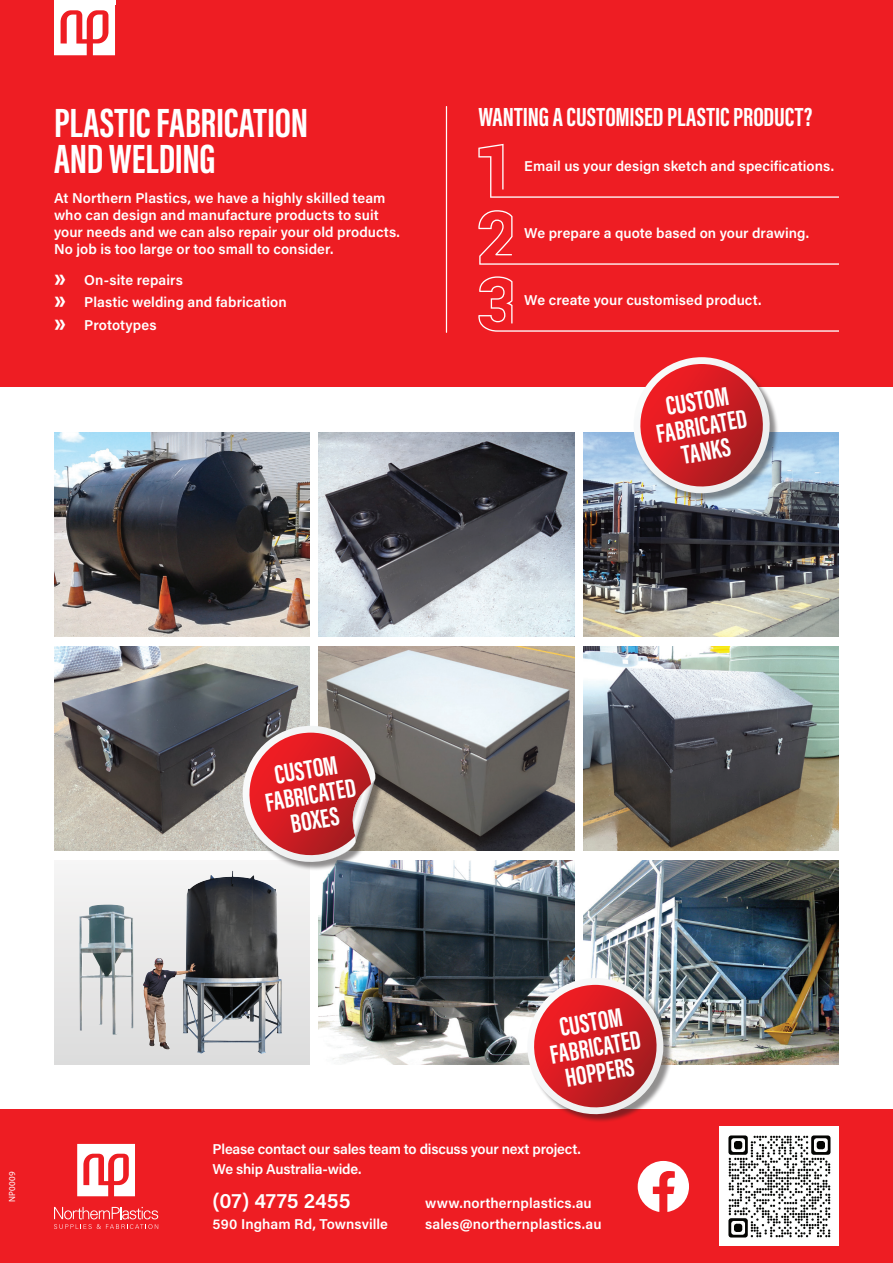
<style>
.page{position:relative;width:893px;height:1263px;background:#fff}
.page>*{position:absolute;margin:0;border:0;box-sizing:border-box;transform-origin:0 0}
.t1{font:700 42px/36px "Acumin Pro Extra Cond";letter-spacing:-.005em;color:#fff}
.t2{font:700 27px/25.5px "Acumin Pro Extra Cond";color:#fff;text-align:center}
.t3{font:600 21px "Acumin Pro";color:#fff}
.t4{font:600 14.25px/17.1px "Acumin Pro";letter-spacing:.005em;color:#fff}
.t5{font:600 14.25px "Acumin Pro";letter-spacing:-.015em;color:#fff}
.t6{font:9px "Myriad Pro";letter-spacing:.02em;color:#fff}
.s1{font-family:"Acumin Pro Extra Cond";font-weight:700;font-size:31.5px}
</style>
<div class="page">
<svg style="left:54px;top:870px;width:255px;height:194px"></svg>
<div style="left:0;top:0;width:893px;height:387px;background:#ee1d23"></div>
<hr style="left:446px;top:106px;width:1px;height:226px;background:#fff">
<svg style="left:478px;top:144px;width:361px;height:54px"></svg>
<svg style="left:478px;top:210px;width:361px;height:55px"></svg>
<svg style="left:478px;top:276px;width:361px;height:56px"></svg>
<div style="left:0;top:1110px;width:893px;height:153px;background:#ee1d23"></div>
<svg style="left:54px;top:1207px;width:104px;height:22px"></svg>
<svg style="left:77px;top:1144px;width:58px;height:52px"></svg>
<svg style="left:638px;top:1161px;width:51px;height:51px"></svg>
<img style="left:319px;top:432px;width:255px;height:205px">
<img style="left:54px;top:432px;width:255px;height:205px">
<img style="left:584px;top:432px;width:255px;height:205px">
<img style="left:54px;top:646px;width:255px;height:204px">
<img style="left:584px;top:646px;width:255px;height:204px">
<img style="left:319px;top:646px;width:255px;height:204px">
<img style="left:143px;top:871px;width:89px;height:175px">
<img style="left:79px;top:905px;width:54px;height:129px">
<img style="left:319px;top:860px;width:255px;height:204px">
<img style="left:584px;top:860px;width:255px;height:204px">
<div style="left:635px;top:358px;width:144px;height:145px;background:#231f20;opacity:.5"></div>
<svg style="left:628px;top:357px;width:147px;height:142px"></svg>
<div style="left:528px;top:979px;width:145px;height:144px;background:#231f20;opacity:.5"></div>
<svg style="left:522px;top:978px;width:147px;height:142px"></svg>
<div style="left:244px;top:727px;width:141px;height:144px;background:#231f20;opacity:.5"></div>
<svg style="left:237px;top:726px;width:139px;height:141px"></svg>
<img style="left:720px;top:1127px;width:119px;height:119px">
<svg style="left:54px;top:4px;width:61px;height:51px"></svg>
<hr style="left:54px;top:0;width:61px;height:4px;background:#fff">
<p class="t1" style="left:54px;top:105px;width:256px">PLASTIC FABRICATION<br>AND WELDING</p>
<p class="t4" style="left:54px;top:189px;width:347px">At Northern Plastics, we have a highly skilled team who can design and manufacture products to suit your needs and we can also repair your old products.<br>No job is too large or too small to consider.</p>
<p class="t4" style="left:54px;top:271px;width:130px"><span class="s1">»</span> On-site repairs</p>
<p class="t4" style="left:54px;top:293px;width:234px"><span class="s1">»</span> Plastic welding and fabrication</p>
<p class="t4" style="left:54px;top:315px;width:104px"><span class="s1">»</span> Prototypes</p>
<p class="t2" style="left:478px;top:104px;width:336px">WANTING A CUSTOMISED PLASTIC PRODUCT?</p>
<p class="t4" style="left:524px;top:157px;width:311px">Email us your design sketch and specifications.</p>
<p class="t4" style="left:524px;top:224px;width:286px">We prepare a quote based on your drawing.</p>
<p class="t4" style="left:524px;top:291px;width:239px">We create your customised product.</p>
<p class="t2" style="left:650px;top:396px;width:93px;rotate:-10deg">CUSTOM<br>FABRICATED<br>TANKS</p>
<p class="t6" style="left:7px;top:1201px;width:32px;rotate:-90deg">NP0009</p>
<p class="t2" style="left:259px;top:765px;width:93px;rotate:-10deg">CUSTOM<br>FABRICATED<br>BOXES</p>
<p class="t2" style="left:544px;top:1017px;width:93px;rotate:-10deg">CUSTOM<br>FABRICATED<br>HOPPERS</p>
<p class="t5" style="left:213px;top:1139px;width:370px">Please contact our sales team to discuss your next project.</p>
<p class="t5" style="left:213px;top:1159px;width:150px">We ship Australia-wide.</p>
<p class="t3" style="left:213px;top:1185px;width:140px">(07) 4775 2455</p>
<p class="t4" style="left:213px;top:1215px;width:177px">590 Ingham Rd, Townsville</p>
<p class="t4" style="left:425px;top:1193px;width:168px">www.northernplastics.au</p>
<p class="t4" style="left:425px;top:1215px;width:178px">sales@northernplastics.au</p>
</div>
